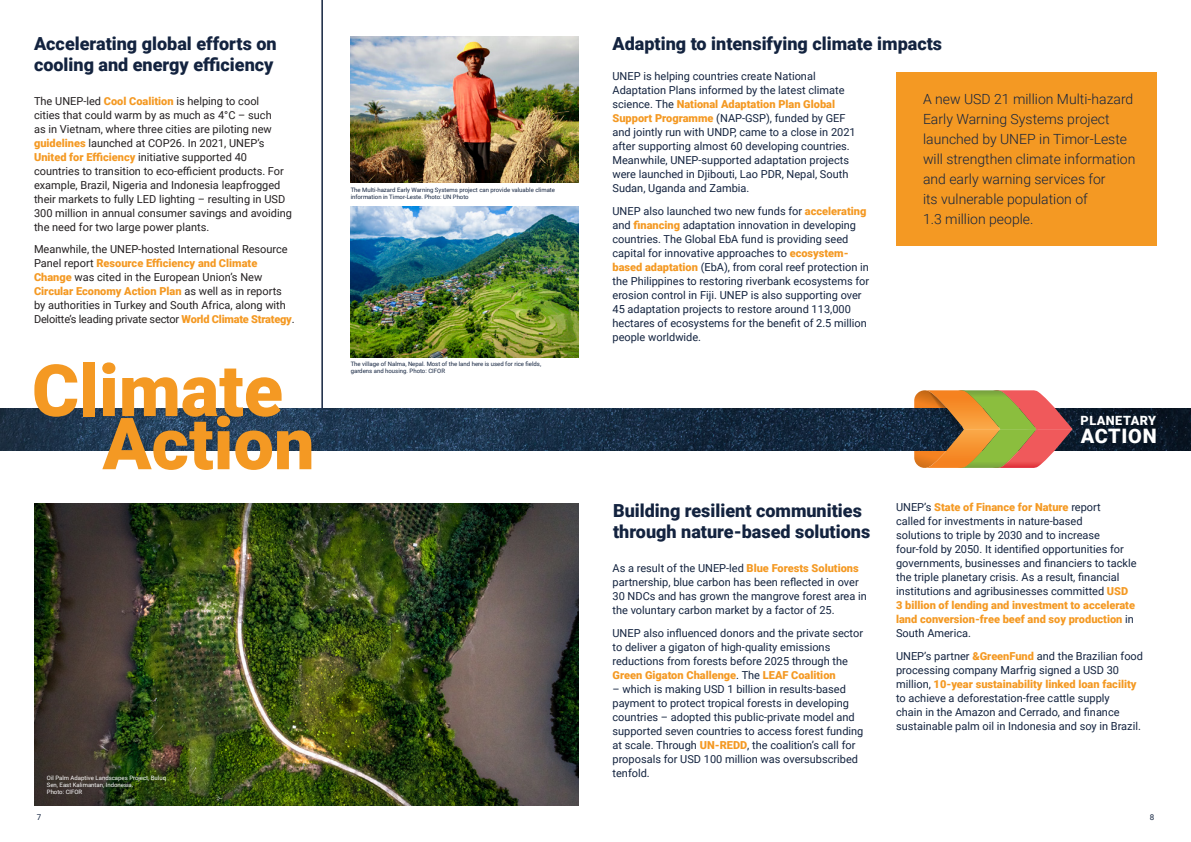
<style>
.page{position:relative;width:1191px;height:842px;background:#fff}
.page>*{position:absolute;margin:0;border:0;box-sizing:border-box;transform-origin:0 0}
.t1{font:900 72px "Roboto";color:#f49923}
.t2{font:900 19.9px "Roboto";letter-spacing:.035em;color:#fff}
.t3{font:900 18px/21.6px "Roboto";color:#13233f}
.t4{font:300 14px/20px "Roboto";color:#13233f}
.t5{font:900 12.7px "Roboto";letter-spacing:.035em;color:#fff}
.t6{font:11px/14px "Roboto";color:#13233f}
.t7{font:11px/14px "Roboto";color:#231f20}
.t8{font:8px "Roboto";color:#13233f}
.t9{font:6px/7.2px "Roboto";color:#13233f}
.t10{font:6px/7.2px "Roboto";color:#fff}
.s1{font-weight:900;color:#f49923}
</style>
<div class="page">
<img style="left:0;top:408px;width:1191px;height:43px">
<svg style="left:914px;top:390px;width:158px;height:78px;background:#b3824e"></svg>
<div style="left:896px;top:72px;width:261px;height:174px;background:#f49923"></div>
<img style="left:351px;top:36px;width:227px;height:147px">
<img style="left:351px;top:207px;width:227px;height:151px">
<hr style="left:321px;top:0;width:2px;height:408px;background:#13233f">
<img style="left:34px;top:503px;width:544px;height:303px">
<p class="t3" style="left:34px;top:32px;width:244px">Accelerating global efforts on cooling and energy efficiency</p>
<p class="t7" style="left:34px;top:94px;width:259px">The UNEP-led <span class="s1">Cool Coalition</span> is helping to cool<br>cities that could warm by as much as 4°C – such<br>as in Vietnam, where three cities are piloting new <span class="s1">guidelines</span> launched at COP26. In 2021, UNEP’s <span class="s1">United for Efficiency</span> initiative supported 40 countries to transition to eco-efficient products. For example, Brazil, Nigeria and Indonesia leapfrogged their markets to fully LED lighting – resulting in USD 300 million in annual consumer savings and avoiding the need for two large power plants.</p>
<p class="t7" style="left:34px;top:242px;width:262px">Meanwhile, the UNEP-hosted International Resource Panel report <span class="s1">Resource Efficiency and Climate Change</span> was cited in the European Union’s New <span class="s1">Circular Economy Action Plan</span> as well as in reports by authorities in Turkey and South Africa, along with Deloitte’s leading private sector <span class="s1">World Climate Strategy</span>.</p>
<p class="t9" style="left:351px;top:186px;width:206px">The Multi-hazard Early Warning Systems project can provide valuable climate information in Timor-Leste. Photo: UN Photo</p>
<p class="t3" style="left:612px;top:32px;width:331px">Adapting to intensifying climate impacts</p>
<p class="t6" style="left:612px;top:69px;width:245px">UNEP is helping countries create National Adaptation Plans informed by the latest climate science. The <span class="s1">National Adaptation Plan Global Support Programme</span> (NAP-GSP), funded by GEF and jointly run with UNDP, came to a close in 2021 after supporting almost 60 developing countries.<br>Meanwhile, UNEP-supported adaptation projects were launched in Djibouti, Lao PDR, Nepal, South Sudan, Uganda and Zambia.</p>
<p class="t6" style="left:612px;top:203px;width:258px">UNEP also launched two new funds for <span class="s1">accelerating </span>and <span class="s1">financing</span> adaptation innovation in developing countries. The Global EbA fund is providing seed capital for innovative approaches to <span class="s1">ecosystem&shy;based adaptation</span> (EbA), from coral reef protection in the Philippines to restoring riverbank ecosystems for erosion control in Fiji. UNEP is also supporting over 45 adaptation projects to restore around 113,000 hectares of ecosystems for the benefit of 2.5 million people worldwide.</p>
<p class="t4" style="left:923px;top:89px;width:214px">A new USD 21 million Multi-hazard<br>Early Warning Systems project launched by UNEP in Timor-Leste will strengthen climate information and early warning services for<br>its vulnerable population of<br>1.3 million people.</p>
<p class="t1" style="left:32px;top:340px;width:252px">Climate</p>
<p class="t1" style="left:102px;top:393px;width:214px">Action</p>
<p class="t9" style="left:351px;top:360px;width:192px">The village of Nalma, Nepal. Most of the land here is used for rice fields, gardens and housing. Photo: CIFOR</p>
<p class="t5" style="left:1080px;top:412px;width:77px">PLANETARY</p>
<p class="t2" style="left:1080px;top:422px;width:77px">ACTION</p>
<p class="t10" style="left:47px;top:774px;width:121px">Oil Palm Adaptive Landscapes Project, Buluq<br>Sen, East Kalimantan, Indonesia.</p>
<p class="t10" style="left:47px;top:788px;width:37px">Photo: CIFOR</p>
<p class="t3" style="left:613px;top:499px;width:259px">Building resilient communities through nature-based solutions</p>
<p class="t6" style="left:612px;top:561px;width:256px">As a result of the UNEP-led <span class="s1">Blue Forests Solutions </span>partnership, blue carbon has been reflected in over 30 NDCs and has grown the mangrove forest area in the voluntary carbon market by a factor of 25.</p>
<p class="t6" style="left:612px;top:625px;width:252px">UNEP also influenced donors and the private sector to deliver a gigaton of high-quality emissions reductions from forests before 2025 through the <span class="s1">Green Gigaton Challenge</span>. The <span class="s1">LEAF Coalition</span></p>
<p class="t6" style="left:612px;top:681px;width:252px">– which is making USD 1 billion in results-based payment to protect tropical forests in developing countries – adopted this public-private model and supported seven countries to access forest funding at scale. Through <span class="s1">UN-REDD</span>, the coalition’s call for proposals for USD 100 million was oversubscribed tenfold.</p>
<p class="t6" style="left:896px;top:500px;width:242px">UNEP’s <span class="s1">State of Finance for Nature</span> report<br>called for investments in nature-based<br>solutions to triple by 2030 and to increase four-fold by 2050. It identified opportunities for governments, businesses and financiers to tackle the triple planetary crisis. As a result, financial institutions and agribusinesses committed <span class="s1">USD 3 billion of lending and investment to accelerate land conversion-free beef and soy production</span> in South America.</p>
<p class="t6" style="left:896px;top:649px;width:248px">UNEP’s partner <span class="s1">&amp;GreenFund</span> and the Brazilian food processing company Marfrig signed a USD 30 million, <span class="s1">10-year sustainability linked loan facility </span>to achieve a deforestation-free cattle supply<br>chain in the Amazon and Cerrado, and finance sustainable palm oil in Indonesia and soy in Brazil.</p>
<p class="t8" style="left:37px;top:811px;width:6px">7</p>
<p class="t8" style="left:1149px;top:811px;width:6px">8</p>
</div>
